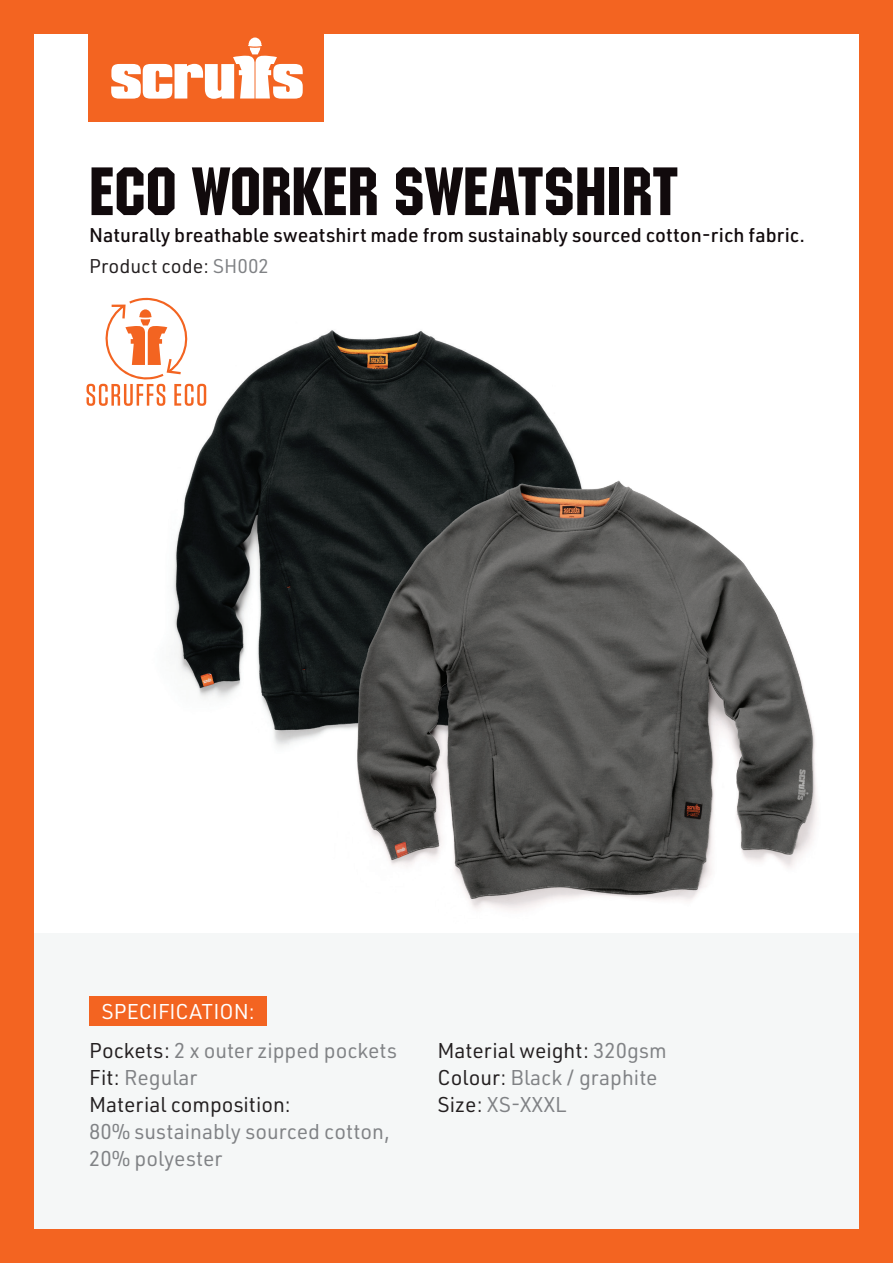
<style>
.page{position:relative;width:893px;height:1263px;background:#f36421}
.page>*{position:absolute;margin:0;border:0;box-sizing:border-box;transform-origin:0 0}
.t1{font:67.5px "Machine IT Cby BT";color:#110a0c}
.t2{font:21px/27px "URWDIN";color:#231f20}
.t3{font:21px/27px "URWDIN";color:#808285}
.t4{font:21px "URWDIN";color:#fff}
.t5{font:500 19.5px/30.6px "URWDIN";color:#110a0c}
.s1{font-weight:400;color:#231f20}
.s2{font-weight:400;color:#808285}
.s3{color:#808285}
</style>
<div class="page">
<div style="left:34px;top:34px;width:825px;height:1195px;background:#fff"></div>
<div style="left:88px;top:0;width:236px;height:121px;background:#f36421"></div>
<svg style="left:111px;top:38px;width:192px;height:61px"></svg>
<div style="left:34px;top:933px;width:825px;height:296px;background:#f5f7f7"></div>
<img style="left:173px;top:330px;width:383px;height:417px">
<div style="left:89px;top:997px;width:178px;height:29px;background:#f36421"></div>
<svg style="left:87px;top:297px;width:119px;height:109px"></svg>
<img style="left:304px;top:427px;width:513px;height:483px">
<h1 class="t1" style="left:89px;top:151px;width:591px">ECO WORKER SWEATSHIRT</h1>
<p class="t5" style="left:89px;top:219px;width:717px">Naturally breathable sweatshirt made from sustainably sourced cotton-rich fabric.<br><span class="s1">Product code:</span> <span class="s2">SH002</span></p>
<p class="t4" style="left:102px;top:998px;width:155px">SPECIFICATION:</p>
<p class="t2" style="left:89px;top:1036px;width:310px">Pockets: <span class="s3">2 x outer zipped pockets<br></span>Fit: <span class="s3">Regular<br></span>Material composition:</p>
<p class="t3" style="left:89px;top:1117px;width:302px">80% sustainably sourced cotton,<br>20% polyester</p>
<p class="t2" style="left:437px;top:1036px;width:231px">Material weight: <span class="s3">320gsm<br></span>Colour: <span class="s3">Black / graphite<br></span>Size: <span class="s3">XS-XXXL</span></p>
</div>
